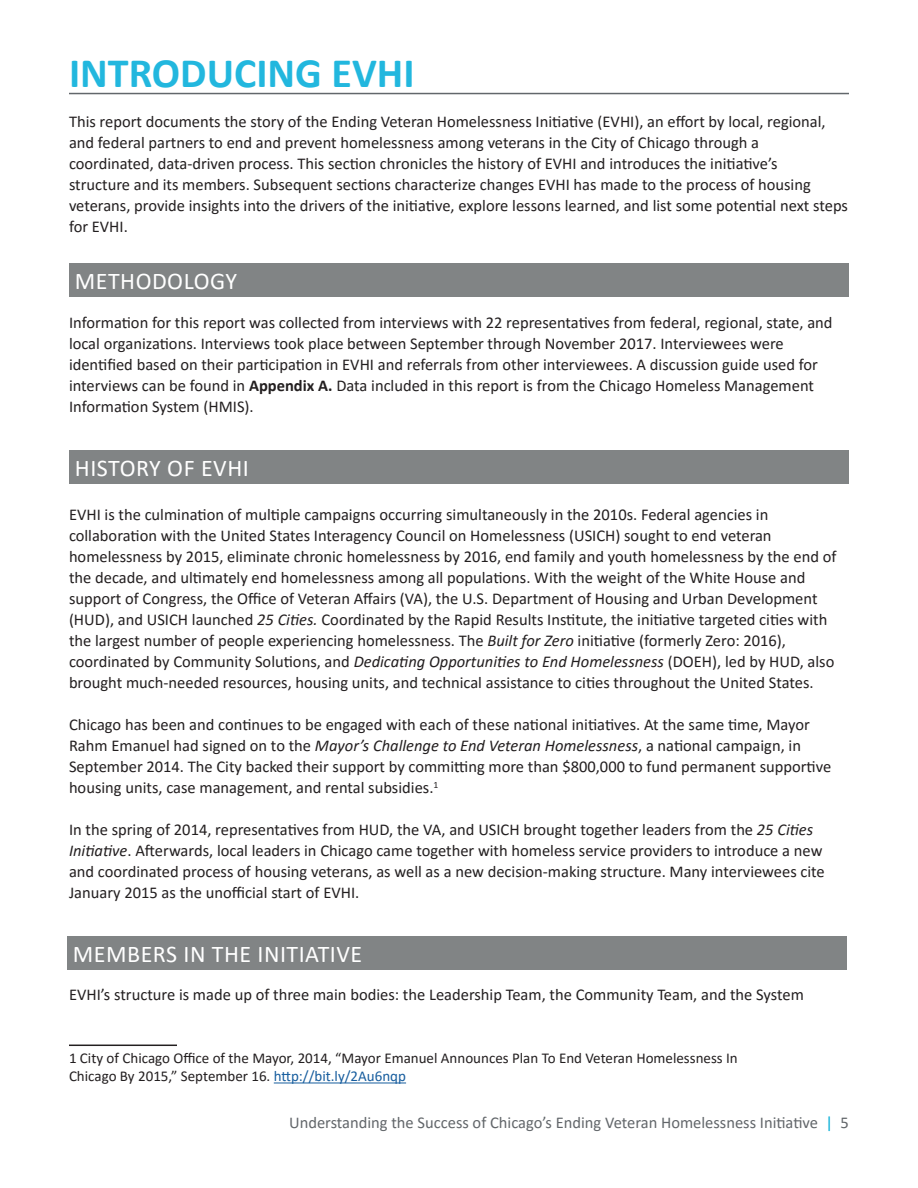
<style>
.page{position:relative;width:918px;height:1188px;background:#fff}
.page>*{position:absolute;margin:0;border:0;box-sizing:border-box;transform-origin:0 0}
.t1{font:700 42px "Calibri";color:#22b7de}
.t2{font:24px "Calibri";letter-spacing:.02em;color:#fff}
.t3{font:16.5px/21px "Calibri";color:#231f20}
.t4{font:16.5px "Calibri";color:#62666a}
.t5{font:15px "Calibri";color:#231f20}
.s1{font-weight:700}
.s2{font-style:italic}
.s3{color:#175d9e}
.s4{color:#00add6}
</style>
<div class="page">
<hr style="left:69px;top:93px;width:780px;height:1px;background:#62676b">
<div style="left:69px;top:264px;width:780px;height:33px;background:#818485"></div>
<div style="left:69px;top:450px;width:780px;height:33px;background:#818485"></div>
<div style="left:67px;top:936px;width:780px;height:33px;background:#818485"></div>
<hr style="left:69px;top:1045px;width:108px;height:1px;background:#231f20">
<hr style="left:274px;top:1082px;width:132px;height:1px;background:#175d9e">
<p class="t1" style="left:69px;top:43px;width:347px">INTRODUCING EVHI</p>
<p class="t3" style="left:69px;top:111px;width:758px">This report documents the story of the Ending Veteran Homelessness Initiative (EVHI), an effort by local, regional, and federal partners to end and prevent homelessness among veterans in the City of Chicago through a</p>
<p class="t3" style="left:69px;top:153px;width:710px">coordinated, data-driven process. This section chronicles the history of EVHI and introduces the initiative’s</p>
<p class="t3" style="left:69px;top:174px;width:743px">structure and its members. Subsequent sections characterize changes EVHI has made to the process of housing</p>
<p class="t3" style="left:69px;top:195px;width:781px">veterans, provide insights into the drivers of the initiative, explore lessons learned, and list some potential next steps for EVHI.</p>
<p class="t2" style="left:75px;top:265px;width:164px">METHODOLOGY</p>
<p class="t3" style="left:69px;top:312px;width:765px">Information for this report was collected from interviews with 22 representatives from federal, regional, state, and local organizations. Interviews took place between September through November 2017. Interviewees were</p>
<p class="t3" style="left:69px;top:354px;width:750px">identified based on their participation in EVHI and referrals from other interviewees. A discussion guide used for interviews can be found in <span class="s1">Appendix A.</span> Data included in this report is from the Chicago Homeless Management<br>Information System (HMIS).</p>
<p class="t2" style="left:75px;top:451px;width:175px">HISTORY OF EVHI</p>
<p class="t3" style="left:69px;top:504px;width:701px">EVHI is the culmination of multiple campaigns occurring simultaneously in the 2010s. Federal agencies in</p>
<p class="t3" style="left:69px;top:525px;width:704px">collaboration with the United States Interagency Council on Homelessness (USICH) sought to end veteran</p>
<p class="t3" style="left:69px;top:546px;width:769px">homelessness by 2015, eliminate chronic homelessness by 2016, end family and youth homelessness by the end of the decade, and ultimately end homelessness among all populations. With the weight of the White House and</p>
<p class="t3" style="left:69px;top:588px;width:760px">support of Congress, the Office of Veteran Affairs (VA), the U.S. Department of Housing and Urban Development (HUD), and USICH launched <span class="s2">25 Cities.</span> Coordinated by the Rapid Results Institute, the initiative targeted cities with the largest number of people experiencing homelessness. The <span class="s2">Built for Zero</span> initiative (formerly Zero: 2016),</p>
<p class="t3" style="left:69px;top:651px;width:767px">coordinated by Community Solutions, and <span class="s2">Dedicating Opportunities to End Homelessness</span> (DOEH), led by HUD, also brought much-needed resources, housing units, and technical assistance to cities throughout the United States.</p>
<p class="t3" style="left:69px;top:714px;width:764px">Chicago has been and continues to be engaged with each of these national initiatives. At the same time, Mayor Rahm Emanuel had signed on to the <span class="s2">Mayor’s Challenge to End Veteran Homelessness</span>, a national campaign, in September 2014. The City backed their support by committing more than $800,000 to fund permanent supportive housing units, case management, and rental subsidies.<sup>1</sup></p>
<p class="t3" style="left:69px;top:819px;width:757px">In the spring of 2014, representatives from HUD, the VA, and USICH brought together leaders from the <span class="s2">25 Cities Initiative</span>. Afterwards, local leaders in Chicago came together with homeless service providers to introduce a new and coordinated process of housing veterans, as well as a new decision-making structure. Many interviewees cite January 2015 as the unofficial start of EVHI.</p>
<p class="t2" style="left:73px;top:937px;width:291px">MEMBERS IN THE INITIATIVE</p>
<p class="t3" style="left:69px;top:983px;width:736px">EVHI’s structure is made up of three main bodies: the Leadership Team, the Community Team, and the System</p>
<p class="t5" style="left:69px;top:1048px;width:670px">1 City of Chicago Office of the Mayor, 2014, “Mayor Emanuel Announces Plan To End Veteran Homelessness In</p>
<p class="t5" style="left:69px;top:1066px;width:339px">Chicago By 2015,” September 16. <span class="s3">http://bit.ly/2Au6nqp</span></p>
<p class="t4" style="left:289px;top:1111px;width:561px">Understanding the Success of Chicago’s Ending Veteran Homelessness Initiative <span class="s4">|</span> 5</p>
</div>
